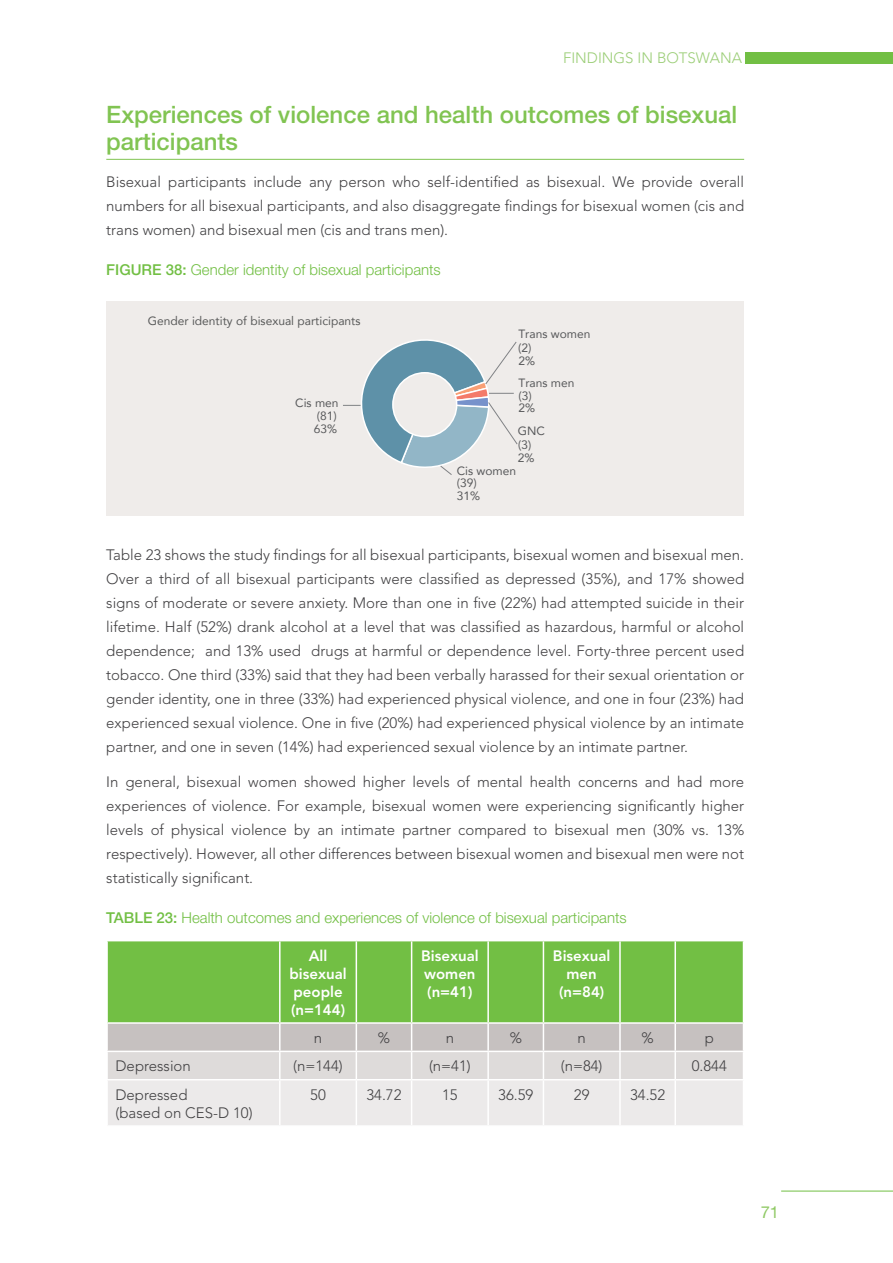
<style>
.page{position:relative;width:893px;height:1263px;background:#fff}
.page>*{position:absolute;margin:0;border:0;box-sizing:border-box;transform-origin:0 0}
.t1{font:500 24px/27px "Helvetica Neue LT Std";color:#81c452}
.t2{font:16.5px "Helvetica Neue LT Std";color:#8fc964}
.t3{font:300 15px/24px "Avenir LT Std";color:#414042;text-align:justify}
.t4{font:300 15px "Helvetica Neue LT Std";color:#72bf44}
.t5{font:800 15px/18px "Avenir LT Std";color:#fff;text-align:center}
.t6{font:300 15px "Avenir LT Std";color:#9cce78}
.t7{font:12px/12.9px "Avenir";color:#58595b}
.t8{font:12px "Avenir";color:#595a5a}
.s1{font-weight:500}
</style>
<div class="page">
<hr style="left:781px;top:1191px;width:112px;height:1px;background:#72bf44">
<div style="left:745px;top:52px;width:148px;height:12px;background:#72bf44"></div>
<hr style="left:106px;top:159px;width:638px;height:1px;background:#81c452">
<div style="left:106px;top:301px;width:638px;height:214px;background:#efecea"></div>
<div style="left:108px;top:941px;width:635px;height:81px;background:#72bf44"></div>
<hr style="left:279px;top:941px;width:2px;height:81px;background:#fff">
<hr style="left:356px;top:941px;width:1px;height:81px;background:#fff">
<hr style="left:411px;top:941px;width:1px;height:81px;background:#fff">
<hr style="left:487px;top:941px;width:2px;height:81px;background:#fff">
<hr style="left:543px;top:941px;width:1px;height:81px;background:#fff">
<hr style="left:619px;top:941px;width:2px;height:81px;background:#fff">
<hr style="left:674px;top:941px;width:2px;height:81px;background:#fff">
<svg style="left:107px;top:1023px;width:636px;height:102px;background:#dfdcdb"></svg>
<hr style="left:106px;top:1050px;width:174px;height:2px;background:#fff">
<hr style="left:280px;top:1050px;width:76px;height:2px;background:#fff">
<hr style="left:356px;top:1050px;width:56px;height:2px;background:#fff">
<hr style="left:412px;top:1050px;width:76px;height:2px;background:#fff">
<hr style="left:488px;top:1050px;width:55px;height:2px;background:#fff">
<hr style="left:543px;top:1050px;width:77px;height:2px;background:#fff">
<hr style="left:620px;top:1050px;width:55px;height:2px;background:#fff">
<hr style="left:675px;top:1050px;width:69px;height:2px;background:#fff">
<svg style="left:343px;top:339px;width:175px;height:136px"></svg>
<p class="t6" style="left:563px;top:49px;width:180px">FINDINGS IN BOTSWANA</p>
<h1 class="t1" style="left:106px;top:101px;width:632px">Experiences of violence and health outcomes of bisexual participants</h1>
<p class="t3" style="left:106px;top:170px;width:639px">Bisexual participants include any person who self-identified as bisexual. We provide overall numbers for all bisexual participants, and also disaggregate findings for bisexual women (cis and trans women) and bisexual men (cis and trans men).</p>
<p class="t4" style="left:106px;top:261px;width:336px"><span class="s1">FIGURE 38:</span> Gender identity of bisexual participants</p>
<p class="t8" style="left:148px;top:311px;width:214px">Gender identity of bisexual participants</p>
<p class="t7" style="left:518px;top:327px;width:74px">Trans women</p>
<p class="t7" style="left:518px;top:376px;width:58px">Trans men</p>
<p class="t7" style="left:518px;top:424px;width:29px">GNC</p>
<p class="t7" style="left:518px;top:451px;width:18px">2%</p>
<p class="t7" style="left:518px;top:341px;width:19px">(2)<br>2%</p>
<p class="t7" style="left:518px;top:389px;width:18px;line-height:12.5px">(3)<br>2%</p>
<p class="t7" style="left:295px;top:396px;width:45px">Cis men</p>
<p class="t7" style="left:314px;top:409px;width:25px">(81)<br>63%</p>
<p class="t7" style="left:457px;top:464px;width:61px">Cis women (39)<br>31%</p>
<p class="t3" style="left:106px;top:543px;width:639px">Table 23 shows the study findings for all bisexual participants, bisexual women and bisexual men.<br>Over a third of all bisexual participants were classified as depressed (35%), and 17% showed signs of moderate or severe anxiety. More than one in five (22%) had attempted suicide in their lifetime. Half (52%) drank alcohol at a level that was classified as hazardous, harmful or alcohol dependence; and 13% used drugs at harmful or dependence level. Forty-three percent used tobacco. One third (33%) said that they had been verbally harassed for their sexual orientation or gender identity, one in three (33%) had experienced physical violence, and one in four (23%) had experienced sexual violence. One in five (20%) had experienced physical violence by an intimate partner, and one in seven (14%) had experienced sexual violence by an intimate partner.</p>
<p class="t3" style="left:106px;top:770px;width:639px">In general, bisexual women showed higher levels of mental health concerns and had more experiences of violence. For example, bisexual women were experiencing significantly higher levels of physical violence by an intimate partner compared to bisexual men (30% vs. 13% respectively). However, all other differences between bisexual women and bisexual men were not statistically significant.</p>
<p class="t4" style="left:106px;top:908px;width:522px"><span class="s1">TABLE 23:</span> Health outcomes and experiences of violence of bisexual participants</p>
<p class="t5" style="left:289px;top:946px;width:59px">All bisexual people (n=144)</p>
<p class="t5" style="left:421px;top:946px;width:59px;text-align:left">Bisexual women (n=41)</p>
<p class="t5" style="left:553px;top:946px;width:59px">Bisexual men (n=84)</p>
<p class="t3" style="left:314px;top:1026px;width:10px">n</p>
<p class="t3" style="left:378px;top:1026px;width:14px">%</p>
<p class="t3" style="left:446px;top:1026px;width:10px">n</p>
<p class="t3" style="left:510px;top:1026px;width:14px">%</p>
<p class="t3" style="left:577px;top:1026px;width:10px">n</p>
<p class="t3" style="left:641px;top:1026px;width:14px">%</p>
<p class="t3" style="left:705px;top:1026px;width:11px">p</p>
<p class="t3" style="left:116px;top:1054px;width:77px">Depression</p>
<p class="t3" style="left:293px;top:1054px;width:51px">(n=144)</p>
<p class="t3" style="left:429px;top:1054px;width:43px">(n=41)</p>
<p class="t3" style="left:561px;top:1054px;width:43px">(n=84)</p>
<p class="t3" style="left:692px;top:1054px;width:37px">0.844</p>
<p class="t3" style="left:116px;top:1085px;width:139px;line-height:18px">Depressed<br>(based on CES-D 10)</p>
<p class="t3" style="left:310px;top:1082px;width:17px">50</p>
<p class="t3" style="left:366px;top:1082px;width:37px">34.72</p>
<p class="t3" style="left:442px;top:1082px;width:17px">15</p>
<p class="t3" style="left:498px;top:1082px;width:37px">36.59</p>
<p class="t3" style="left:574px;top:1082px;width:17px">29</p>
<p class="t3" style="left:630px;top:1082px;width:37px">34.52</p>
<p class="t2" style="left:761px;top:1203px;width:20px">71</p>
</div>
